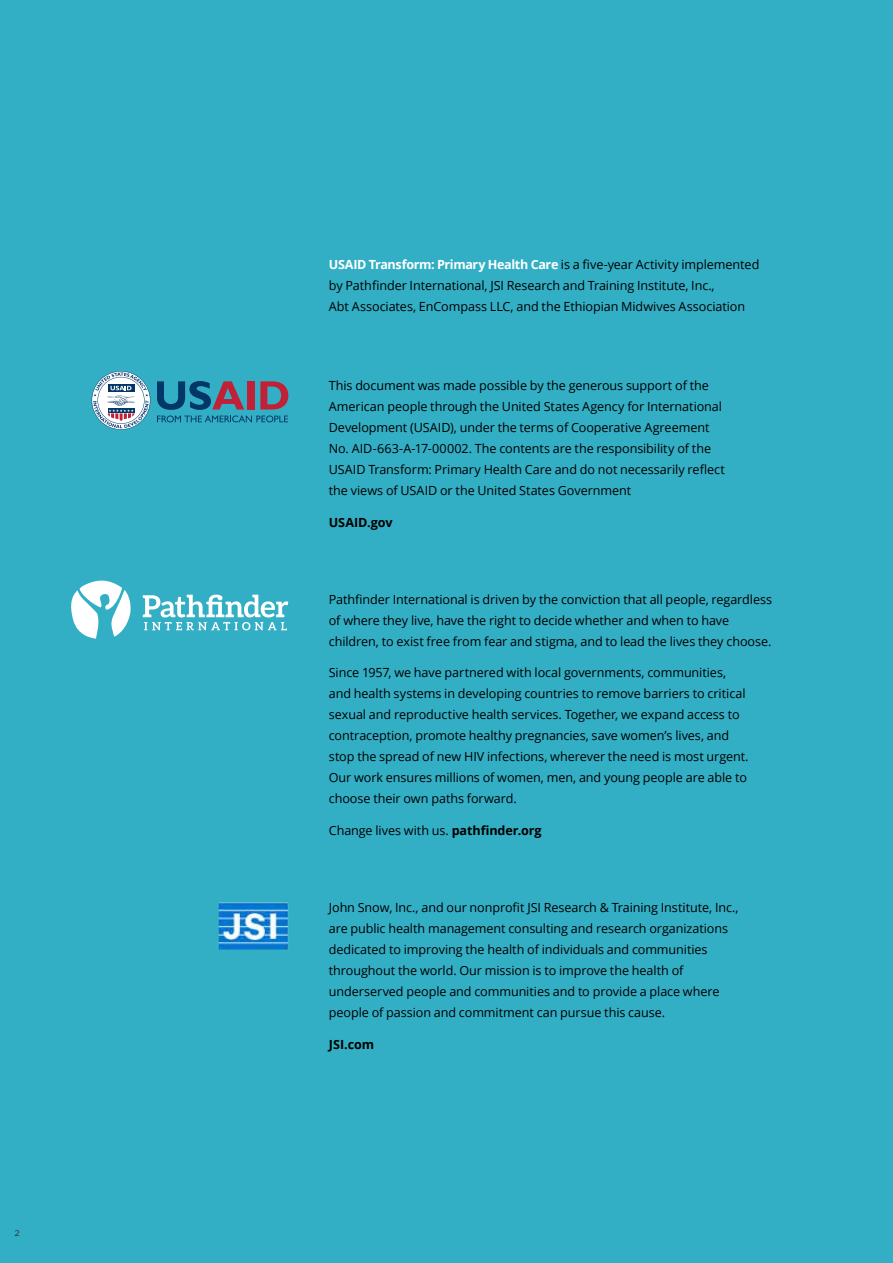
<style>
.page{position:relative;width:893px;height:1263px;background:#33afc5}
.page>*{position:absolute;margin:0;border:0;box-sizing:border-box;transform-origin:0 0}
.t1{font:12.6px/21px "Open Sans";letter-spacing:-.005em;color:#000}
.t2{font:700 12.6px "Open Sans";letter-spacing:-.005em;color:#000}
.t3{font:11.25px "Whitney Book SC";color:#2d2f35}
.s1{font-weight:700;color:#fff}
.s2{font-weight:700}
</style>
<div class="page">
<svg style="left:143px;top:595px;width:145px;height:35px"></svg>
<svg style="left:71px;top:581px;width:60px;height:58px"></svg>
<img style="left:219px;top:903px;width:68px;height:46px">
<div style="left:216px;top:900px;width:74px;height:52px;border:2px solid #33afc5"></div>
<svg style="left:157px;top:381px;width:131px;height:41px"></svg>
<svg style="left:92px;top:371px;width:58px;height:59px"></svg>
<p class="t3" style="left:14px;top:1225px;width:7px">2</p>
<p class="t1" style="left:329px;top:254px;width:432px"><span class="s1">USAID Transform: Primary Health Care</span> is a five-year Activity implemented by Pathfinder International, JSI Research and Training Institute, Inc.,<br>Abt Associates, EnCompass LLC, and the Ethiopian Midwives Association</p>
<p class="t1" style="left:329px;top:375px;width:398px">This document was made possible by the generous support of the American people through the United States Agency for International Development (USAID), under the terms of Cooperative Agreement No. AID-663-A-17-00002. The contents are the responsibility of the USAID Transform: Primary Health Care and do not necessarily reflect the views of USAID or the United States Government</p>
<p class="t2" style="left:329px;top:513px;width:65px">USAID.gov</p>
<p class="t1" style="left:329px;top:588px;width:445px">Pathfinder International is driven by the conviction that all people, regardless of where they live, have the right to decide whether and when to have children, to exist free from fear and stigma, and to lead the lives they choose.</p>
<p class="t1" style="left:329px;top:662px;width:421px">Since 1957, we have partnered with local governments, communities, and health systems in developing countries to remove barriers to critical sexual and reproductive health services. Together, we expand access to contraception, promote healthy pregnancies, save women’s lives, and stop the spread of new HIV infections, wherever the need is most urgent.<br>Our work ensures millions of women, men, and young people are able to choose their own paths forward.</p>
<p class="t1" style="left:329px;top:819px;width:214px">Change lives with us. <span class="s2">pathfinder.org</span></p>
<p class="t1" style="left:329px;top:897px;width:411px">John Snow, Inc., and our nonprofit JSI Research &amp; Training Institute, Inc., are public health management consulting and research organizations dedicated to improving the health of individuals and communities throughout the world. Our mission is to improve the health of underserved people and communities and to provide a place where people of passion and commitment can pursue this cause.</p>
<p class="t2" style="left:329px;top:1035px;width:47px">JSI.com</p>
</div>
